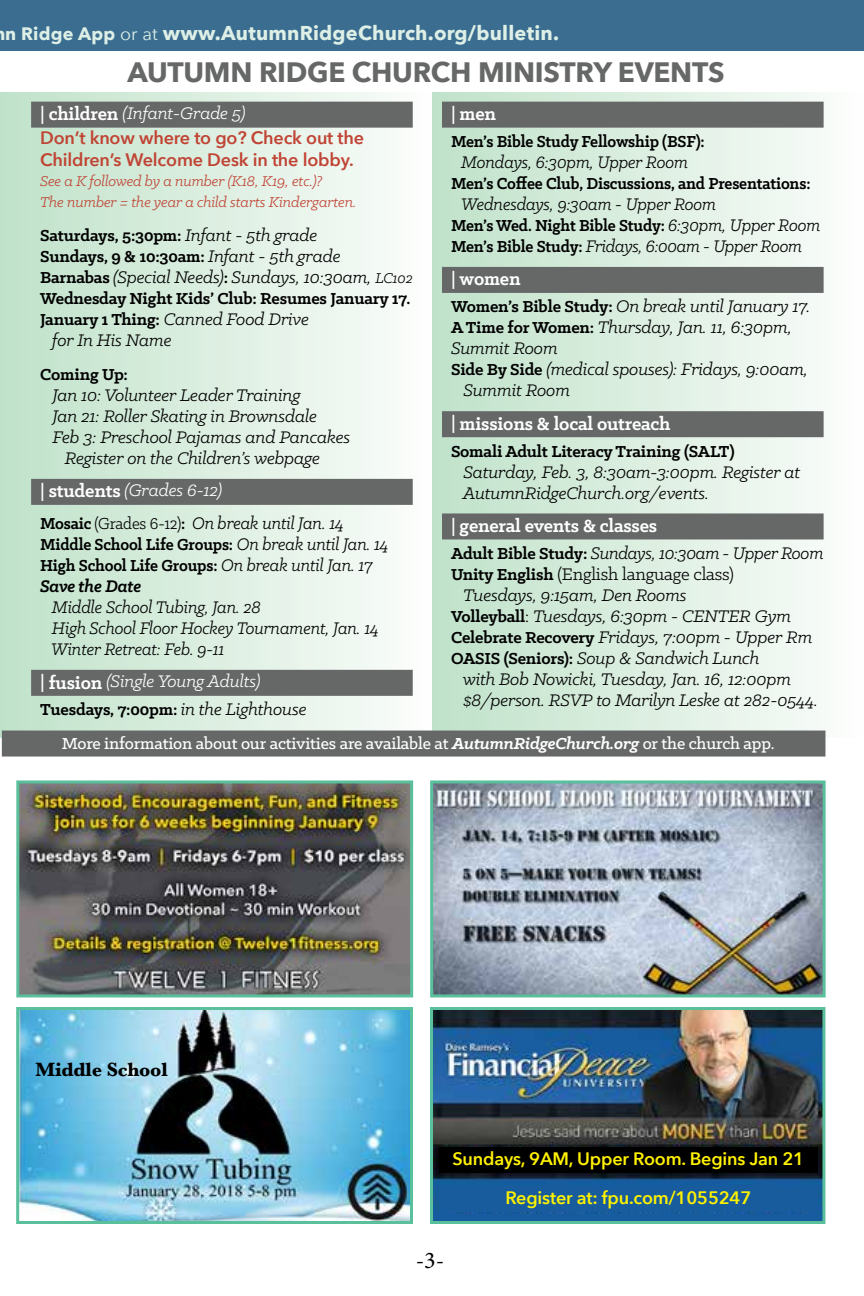
<style>
.page{position:relative;width:864px;height:1296px;background:#fff}
.page>*{position:absolute;margin:0;border:0;box-sizing:border-box;transform-origin:0 0}
.t1{font:700 28px "Avenir Next";letter-spacing:-.01em;color:#666767}
.t2{font:24px "Minion Pro";color:#000}
.t3{font:700 20px "Klinic Slab";color:#fff}
.t4{font:700 20px "Avenir Next";letter-spacing:.01em;color:#ddefe6}
.t5{font:700 20px "Baskerville";letter-spacing:-.01em;color:#000}
.t6{font:italic 19px/21px "Klinic Slab";letter-spacing:-.01em;color:#000}
.t7{font:italic 19px/21px "Klinic Slab";letter-spacing:-.01em;color:#000;scale:.95 1}
.t8{font:italic 19px "Klinic Slab";letter-spacing:-.01em;color:#fff}
.t9{font:19px "Klinic Slab";letter-spacing:-.01em;color:#000}
.t10{font:italic 700 19px "Klinic Slab";letter-spacing:-.01em;color:#000;scale:.95 1}
.t11{font:700 18px/21px "Klinic Slab";letter-spacing:-.01em;color:#000;scale:.95 1}
.t12{font:700 18px/21px "Klinic Slab";letter-spacing:-.01em;color:#000}
.t13{font:500 18px "Klinic Slab";letter-spacing:-.01em;color:#fff}
.t14{font:600 18px/22px "Avenir Next";letter-spacing:-.01em;color:#c04434}
.t15{font:600 18px/38.4px "Avenir Next";letter-spacing:-.01em;color:#fff200;text-align:center}
.t16{font:italic 16px/21px "Klinic Slab";letter-spacing:-.01em;color:#c04434}
.s1{font-size:18px}
.s2{font-weight:400;font-size:18px}
.s3{font-weight:500}
.s4{font-weight:400;font-style:italic;font-size:19px}
.s5{font-weight:700;font-style:normal;font-size:18px}
.s6{font-weight:700;font-size:18px}
.s7{font-style:normal}
.s8{font-weight:700;font-style:italic}
.s9{font-weight:500;font-style:normal;font-size:20px}
.s10{font-weight:700;font-style:normal;font-size:20px}
.s11{font-size:16px}
.s12{font-weight:500;font-style:normal;font-size:20px;color:#fff}
.s13{font-weight:700;font-style:normal;font-size:20px;color:#fff}
.s14{color:#fff}
.s15{font-style:normal;font-size:18px}
</style>
<div class="page">
<div style="left:0;top:93px;width:432px;height:644px;background:linear-gradient(to right,#bfe1c9,#fbfdfb)"></div>
<div style="left:31px;top:102px;width:382px;height:26px;background:#666767"></div>
<div style="left:31px;top:479px;width:382px;height:26px;background:#666767"></div>
<div style="left:31px;top:670px;width:382px;height:26px;background:#666767"></div>
<div style="left:432px;top:93px;width:432px;height:644px;background:linear-gradient(to right,#bfe1c9,#fbfdfb)"></div>
<img style="left:20px;top:1011px;width:389px;height:209px">
<div style="left:16px;top:1007px;width:397px;height:217px;border:3px solid #59c09b"></div>
<img style="left:20px;top:784px;width:389px;height:209px">
<div style="left:16px;top:780px;width:397px;height:217px;border:3px solid #59c09b"></div>
<div style="left:0;top:0;width:864px;height:50px;background:#3a6d8f"></div>
<div style="left:442px;top:102px;width:382px;height:26px;background:#666767"></div>
<div style="left:442px;top:267px;width:382px;height:26px;background:#666767"></div>
<div style="left:442px;top:411px;width:382px;height:26px;background:#666767"></div>
<div style="left:442px;top:513px;width:382px;height:26px;background:#666767"></div>
<div style="left:2px;top:731px;width:823px;height:26px;background:#666767"></div>
<img style="left:434px;top:1011px;width:387px;height:209px">
<div style="left:430px;top:1007px;width:395px;height:217px;border:3px solid #59c09b"></div>
<img style="left:434px;top:784px;width:388px;height:209px">
<div style="left:430px;top:780px;width:396px;height:217px;border:3px solid #59c09b"></div>
<div style="left:439px;top:1147px;width:379px;height:26px;background:#000"></div>
<div style="left:439px;top:1186px;width:379px;height:26px;background:#185c9d"></div>
<p class="t4" style="left:5px;top:16px;width:555px"><span class="s1">n Ridge App</span> <span class="s2">or at</span> www.AutumnRidgeChurch.org/bulletin.</p>
<h1 class="t1" style="left:128px;top:48px;width:598px">AUTUMN RIDGE CHURCH MINISTRY EVENTS</h1>
<p class="t3" style="left:451px;top:101px;width:47px"><span class="s3">|</span> men</p>
<p class="t11" style="left:451px;top:131px;width:269px">Men’s Bible Study Fellowship (BSF):</p>
<p class="t7" style="left:461px;top:151px;width:240px">Mondays, 6:30pm, Upper Room</p>
<p class="t11" style="left:451px;top:173px;width:380px">Men’s Coffee Club, Discussions, and Presentations:</p>
<p class="t7" style="left:461px;top:193px;width:270px">Wednesdays, 9:30am - Upper Room</p>
<p class="t11" style="left:451px;top:215px;width:390px">Men’s Wed. Night Bible Study: <span class="s4">6:30pm, Upper Room</span></p>
<p class="t7" style="left:451px;top:235px;width:371px"><span class="s5">Men’s Bible Study:</span> Fridays, 6:00am - Upper Room</p>
<p class="t3" style="left:451px;top:266px;width:71px"><span class="s3">|</span> women</p>
<p class="t6" style="left:451px;top:296px;width:361px"><span class="s5">Women’s Bible Study:</span> On break until January 17.</p>
<p class="t6" style="left:451px;top:317px;width:342px"><span class="s5">A Time for Women:</span> Thursday, Jan. 11, 6:30pm,</p>
<p class="t6" style="left:451px;top:338px;width:108px">Summit Room</p>
<p class="t6" style="left:451px;top:359px;width:359px"><span class="s5">Side By Side</span> (medical spouses): Fridays, 9:00am,</p>
<p class="t6" style="left:463px;top:380px;width:108px">Summit Room</p>
<p class="t3" style="left:451px;top:411px;width:221px"><span class="s3">|</span> missions &amp; local outreach</p>
<p class="t12" style="left:451px;top:440px;width:285px">Somali Adult Literacy Training (SALT)</p>
<p class="t6" style="left:463px;top:461px;width:339px">Saturday, Feb. 3, 8:30am-3:00pm. Register at<br>AutumnRidgeChurch.org/events.</p>
<p class="t3" style="left:451px;top:512px;width:208px"><span class="s3">|</span> general events &amp; classes</p>
<p class="t6" style="left:451px;top:542px;width:374px"><span class="s5">Adult Bible Study:</span> Sundays, 10:30am - Upper Room</p>
<p class="t9" style="left:451px;top:562px;width:284px"><span class="s6">Unity English</span> (English language class)</p>
<p class="t6" style="left:463px;top:584px;width:225px">Tuesdays, 9:15am, Den Rooms</p>
<p class="t6" style="left:451px;top:605px;width:342px"><span class="s5">Volleyball</span><span class="s7">:</span> Tuesdays, 6:30pm - CENTER Gym</p>
<p class="t6" style="left:451px;top:626px;width:363px"><span class="s5">Celebrate Recovery</span> Fridays, 7:00pm - Upper Rm</p>
<p class="t6" style="left:451px;top:647px;width:310px"><span class="s5">OASIS (Seniors):</span> Soup &amp; Sandwich Lunch</p>
<p class="t6" style="left:463px;top:668px;width:330px">with Bob Nowicki, Tuesday, Jan. 16, 12:00pm</p>
<p class="t6" style="left:463px;top:689px;width:356px">$8/person. RSVP to Marilyn Leske at 282-0544.</p>
<p class="t13" style="left:62px;top:732px;width:714px">More information about our activities are available at <span class="s8">AutumnRidgeChurch.org</span> or the church app.</p>
<p class="t8" style="left:40px;top:101px;width:207px"><span class="s9">|</span> <span class="s10">children</span> (Infant-Grade 5)</p>
<p class="t14" style="left:40px;top:126px;width:326px">Don’t know where to go? Check out the<br>Children’s Welcome Desk in the lobby.</p>
<p class="t16" style="left:40px;top:170px;width:318px">See a K followed by a number (K18, K19, etc.)?<br>The number = the year a child starts Kindergarten.</p>
<p class="t12" style="left:40px;top:225px;width:302px">Saturdays, 5:30pm: <span class="s4">Infant - 5th grade<br></span>Sundays, 9 &amp; 10:30am: <span class="s4">Infant - 5th grade</span></p>
<p class="t6" style="left:40px;top:266px;width:374px"><span class="s5">Barnabas</span> (Special Needs)<span class="s5">:</span> Sundays, 10:30am, <span class="s11">LC102</span></p>
<p class="t12" style="left:40px;top:288px;width:372px">Wednesday Night Kids’ Club: Resumes January 17.</p>
<p class="t6" style="left:52px;top:308px;width:258px;text-indent:-12px"><span class="s5">January 1 Thing:</span> Canned Food Drive for In His Name</p>
<p class="t12" style="left:40px;top:364px;width:89px">Coming Up:</p>
<p class="t6" style="left:53px;top:384px;width:250px">Jan 10: Volunteer Leader Training</p>
<p class="t6" style="left:53px;top:405px;width:266px">Jan 21: Roller Skating in Brownsdale</p>
<p class="t6" style="left:53px;top:426px;width:299px">Feb 3: Preschool Pajamas and Pancakes</p>
<p class="t6" style="left:65px;top:447px;width:257px">Register on the Children’s webpage</p>
<p class="t7" style="left:40px;top:473px;width:321px;line-height:33px"><span class="s12">|</span> <span class="s13">students</span> <span class="s14">(Grades 6-12)<br></span><span class="s5">Mosaic</span> <span class="s15">(Grades 6-12)</span><span class="s5">:</span> On break until Jan. 14</p>
<p class="t11" style="left:40px;top:534px;width:368px">Middle School Life Groups: <span class="s4">On break until Jan. 14<br></span>High School Life Groups: <span class="s4">On break until Jan. 17</span></p>
<p class="t10" style="left:40px;top:574px;width:108px">Save the Date</p>
<p class="t7" style="left:51px;top:596px;width:346px">Middle School Tubing, Jan. 28<br>High School Floor Hockey Tournament, Jan. 14<br>Winter Retreat: Feb. 9-11</p>
<p class="t8" style="left:40px;top:669px;width:222px"><span class="s9">|</span> <span class="s10">fusion</span> (Single Young Adults)</p>
<p class="t12" style="left:40px;top:699px;width:268px">Tuesdays, 7:00pm: <span class="s4">in the Lighthouse</span></p>
<p class="t5" style="left:36px;top:1055px;width:134px">Middle School</p>
<p class="t15" style="left:452px;top:1139px;width:353px">Sundays, 9AM, Upper Room. Begins Jan 21<br>Register at: fpu.com/1055247</p>
<p class="t2" style="left:416px;top:1244px;width:30px">-3-</p>
</div>
